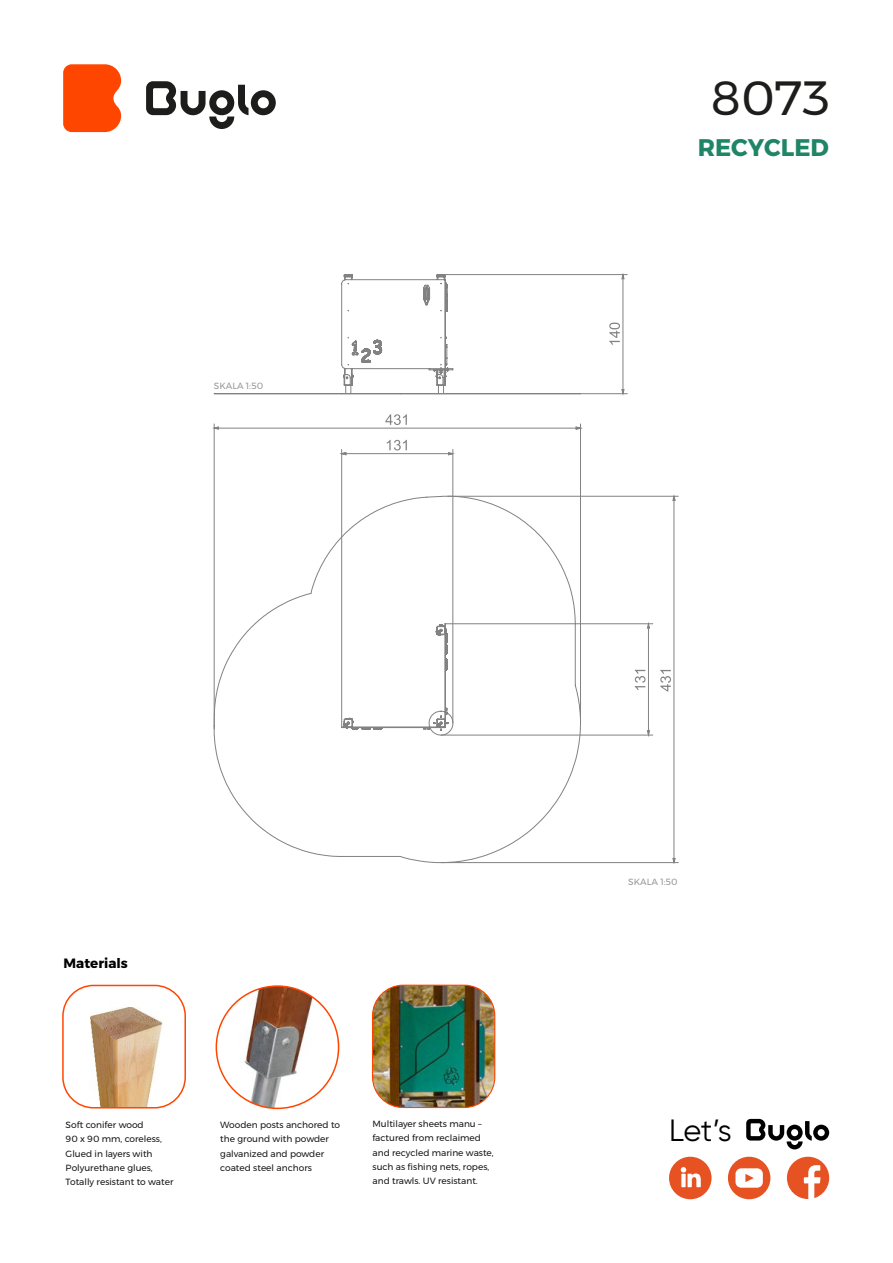
<style>
.page{position:relative;width:893px;height:1263px;background:#fff}
.page>*{position:absolute;margin:0;border:0;box-sizing:border-box;transform-origin:0 0}
.t1{font:48px "Montserrat";color:#1d1d1b}
.t2{font:30.75px "Gilroy";color:#000}
.t3{font:700 24px "Montserrat";color:#1f8566}
.t4{font:700 13.5px "Montserrat";color:#000}
.t5{font:9px/14.2px "Montserrat";color:#151616}
.t6{font:9px "Montserrat";color:#989899}
</style>
<div class="page">
<svg style="left:746px;top:1119px;width:83px;height:30px"></svg>
<div style="left:669px;top:1157px;width:42px;height:42px;background:#e65222;border-radius:50%"></div>
<svg style="left:681px;top:1167px;width:20px;height:20px"></svg>
<div style="left:787px;top:1157px;width:42px;height:42px;background:#e65222;border-radius:50%"></div>
<svg style="left:804px;top:1165px;width:16px;height:34px"></svg>
<div style="left:728px;top:1157px;width:42px;height:42px;background:#e65222;border-radius:50%"></div>
<svg style="left:735px;top:1168px;width:28px;height:20px"></svg>
<svg style="left:146px;top:81px;width:130px;height:48px"></svg>
<svg style="left:63px;top:64px;width:58px;height:68px;background:#ff5313"></svg>
<img style="left:373px;top:985px;width:122px;height:122px">
<img style="left:373px;top:985px;width:122px;height:122px;border-radius:31px">
<div style="left:372px;top:985px;width:123px;height:123px;border:1px solid #ff4600;border-radius:31px"></div>
<img style="left:216px;top:986px;width:121px;height:122px">
<div style="left:216px;top:985px;width:123px;height:124px;border:2px solid #ff4600;border-radius:50%"></div>
<img style="left:65px;top:994px;width:113px;height:114px">
<div style="left:62px;top:985px;width:124px;height:123px;border:2px solid #ff4600;border-radius:31px"></div>
<svg style="left:609px;top:323px;width:11px;height:22px"></svg>
<svg style="left:660px;top:670px;width:11px;height:21px"></svg>
<svg style="left:635px;top:670px;width:10px;height:20px"></svg>
<svg style="left:646px;top:624px;width:4px;height:5px"></svg>
<svg style="left:646px;top:730px;width:4px;height:5px"></svg>
<svg style="left:672px;top:495px;width:4px;height:6px"></svg>
<svg style="left:621px;top:275px;width:4px;height:5px"></svg>
<svg style="left:621px;top:389px;width:4px;height:6px"></svg>
<hr style="left:452px;top:449px;width:1px;height:274px;background:#818281">
<hr style="left:341px;top:449px;width:1px;height:278px;background:#818281">
<hr style="left:214px;top:424px;width:1px;height:305px;background:#818281">
<hr style="left:580px;top:424px;width:1px;height:299px;background:#818281">
<hr style="left:648px;top:624px;width:1px;height:111px;background:#818281">
<hr style="left:445px;top:623px;width:208px;height:1px;background:#818281">
<hr style="left:441px;top:735px;width:212px;height:1px;background:#818281">
<hr style="left:674px;top:496px;width:1px;height:366px;background:#818281">
<hr style="left:448px;top:496px;width:230px;height:1px;background:#818281">
<hr style="left:441px;top:862px;width:237px;height:1px;background:#818281">
<hr style="left:623px;top:275px;width:1px;height:119px;background:#818281">
<hr style="left:442px;top:274px;width:185px;height:1px;background:#818281">
<hr style="left:580px;top:393px;width:47px;height:1px;background:#818281">
<svg style="left:341px;top:440px;width:113px;height:16px"></svg>
<svg style="left:213px;top:414px;width:368px;height:16px"></svg>
<svg style="left:214px;top:274px;width:367px;height:120px"></svg>
<svg style="left:214px;top:496px;width:367px;height:367px"></svg>
<p class="t6" style="left:214px;top:381px;width:51px">SKALA 1:50</p>
<h1 class="t1" style="left:710px;top:69px;width:121px">8073</h1>
<h3 class="t3" style="left:698px;top:133px;width:133px">RECYCLED</h3>
<h3 class="t4" style="left:64px;top:955px;width:66px">Materials</h3>
<p class="t5" style="left:66px;top:1118px;width:109px">Soft conifer wood<br>90 x 90 mm, coreless,<br>Glued in layers with<br>Polyurethane glues,<br>Totally resistant to water</p>
<p class="t5" style="left:220px;top:1118px;width:121px">Wooden posts anchored to the ground with powder galvanized and powder coated steel anchors</p>
<p class="t5" style="left:373px;top:1117px;width:123px">Multilayer sheets manu – factured from reclaimed and recycled marine waste, such as fishing nets, ropes, and trawls. UV resistant.</p>
<p class="t6" style="left:628px;top:876px;width:51px">SKALA 1:50</p>
<h2 class="t2" style="left:669px;top:1116px;width:64px">Let’s</h2>
</div>
